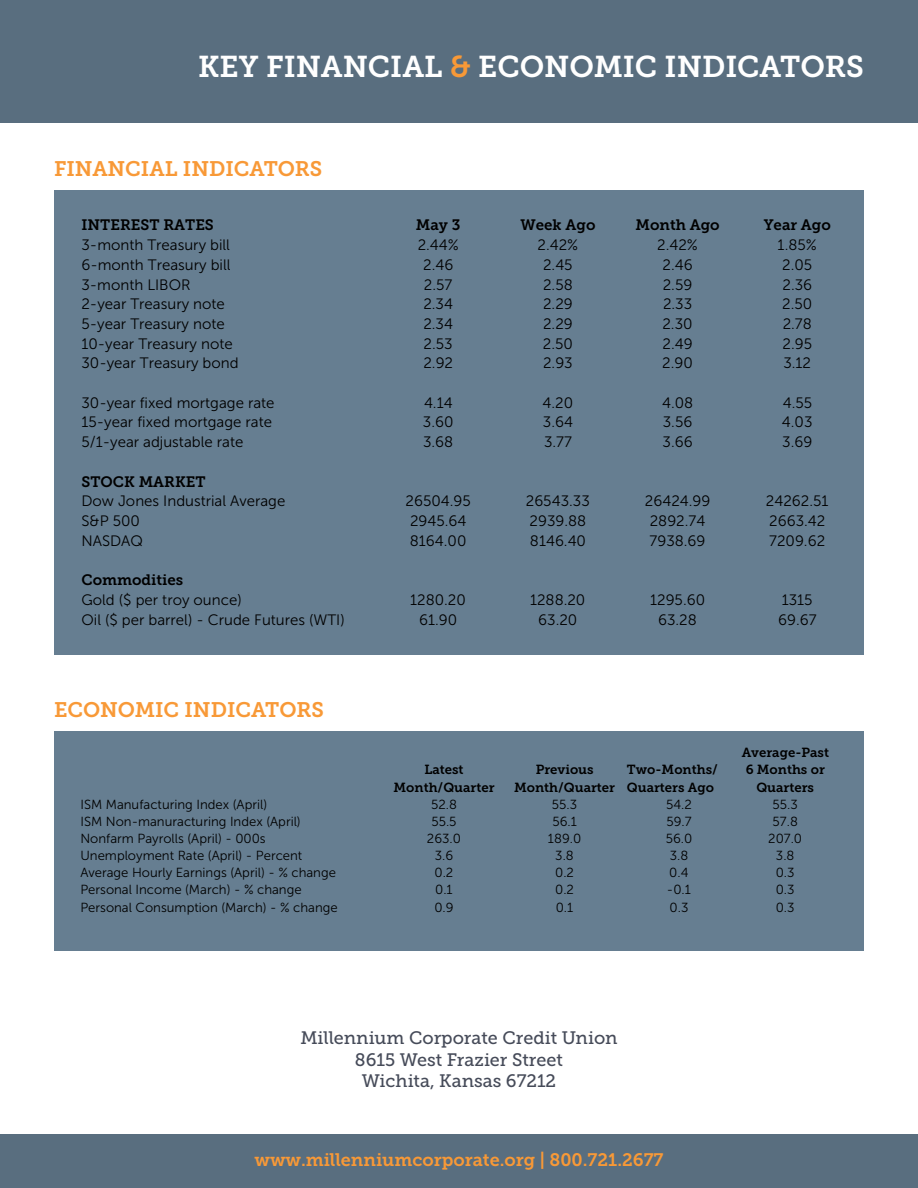
<style>
.page{position:relative;width:918px;height:1188px;background:#fff}
.page>*{position:absolute;margin:0;border:0;box-sizing:border-box;transform-origin:0 0}
.t1{font:30px "Museo Slab 700";color:#fff}
.t2{font:21px "Museo Slab 700";color:#f89937}
.t3{font:18px "Museo Slab 500";color:#464b59}
.t4{font:18px "Museo Slab 700";color:#f89937}
.t5{font:15px/19.6px "Museo Sans 300";color:#000}
.t6{font:15px "Museo Slab 700";color:#000}
.t7{font:13.2px "Museo Sans 300";color:#000}
.t8{font:13.2px "Museo Slab 700";color:#000}
.s1{color:#f89937}
.s2{font-family:"Museo Slab 700"}
</style>
<div class="page">
<div style="left:0;top:0;width:918px;height:122px;background:#596e7f"></div>
<div style="left:0;top:1134px;width:918px;height:54px;background:#596e7f"></div>
<div style="left:54px;top:190px;width:810px;height:464px;background:#667e91"></div>
<div style="left:54px;top:731px;width:810px;height:219px;background:#667e91"></div>
<p class="t1" style="left:198px;top:49px;width:667px">KEY FINANCIAL <span class="s1">&amp;</span> ECONOMIC INDICATORS</p>
<p class="t2" style="left:54px;top:157px;width:270px">FINANCIAL INDICATORS</p>
<p class="t6" style="left:81px;top:217px;width:134px">INTEREST RATES</p>
<p class="t6" style="left:416px;top:217px;width:46px">May 3</p>
<p class="t6" style="left:520px;top:217px;width:77px">Week Ago</p>
<p class="t6" style="left:635px;top:217px;width:86px">Month Ago</p>
<p class="t6" style="left:764px;top:217px;width:69px">Year Ago</p>
<p class="t5" style="left:81px;top:235px;width:150px">3-month Treasury bill</p>
<p class="t5" style="left:418px;top:235px;width:43px">2.44%</p>
<p class="t5" style="left:538px;top:235px;width:42px">2.42%</p>
<p class="t5" style="left:657px;top:235px;width:42px">2.42%</p>
<p class="t5" style="left:778px;top:235px;width:41px">1.85%</p>
<p class="t5" style="left:81px;top:255px;width:151px">6-month Treasury bill</p>
<p class="t5" style="left:423px;top:255px;width:32px">2.46</p>
<p class="t5" style="left:543px;top:255px;width:31px">2.45</p>
<p class="t5" style="left:663px;top:255px;width:32px">2.46</p>
<p class="t5" style="left:782px;top:255px;width:32px">2.05</p>
<p class="t5" style="left:81px;top:275px;width:111px">3-month LIBOR</p>
<p class="t5" style="left:424px;top:275px;width:30px">2.57</p>
<p class="t5" style="left:543px;top:275px;width:31px">2.58</p>
<p class="t5" style="left:663px;top:275px;width:31px">2.59</p>
<p class="t5" style="left:782px;top:275px;width:31px">2.36</p>
<p class="t5" style="left:81px;top:294px;width:145px">2-year Treasury note</p>
<p class="t5" style="left:423px;top:294px;width:31px">2.34</p>
<p class="t5" style="left:543px;top:294px;width:31px">2.29</p>
<p class="t5" style="left:663px;top:294px;width:31px">2.33</p>
<p class="t5" style="left:782px;top:294px;width:32px">2.50</p>
<p class="t5" style="left:81px;top:314px;width:145px">5-year Treasury note</p>
<p class="t5" style="left:423px;top:314px;width:31px">2.34</p>
<p class="t5" style="left:543px;top:314px;width:31px">2.29</p>
<p class="t5" style="left:662px;top:314px;width:32px">2.30</p>
<p class="t5" style="left:783px;top:314px;width:31px">2.78</p>
<p class="t5" style="left:81px;top:334px;width:153px">10-year Treasury note</p>
<p class="t5" style="left:424px;top:334px;width:31px">2.53</p>
<p class="t5" style="left:543px;top:334px;width:32px">2.50</p>
<p class="t5" style="left:663px;top:334px;width:32px">2.49</p>
<p class="t5" style="left:783px;top:334px;width:31px">2.95</p>
<p class="t5" style="left:81px;top:354px;width:159px">30-year Treasury bond</p>
<p class="t5" style="left:423px;top:354px;width:31px">2.92</p>
<p class="t5" style="left:543px;top:354px;width:31px">2.93</p>
<p class="t5" style="left:662px;top:354px;width:32px">2.90</p>
<p class="t5" style="left:783px;top:354px;width:29px">3.12</p>
<p class="t5" style="left:81px;top:393px;width:195px">30-year fixed mortgage rate</p>
<p class="t5" style="left:424px;top:393px;width:30px">4.14</p>
<p class="t5" style="left:543px;top:393px;width:32px">4.20</p>
<p class="t5" style="left:662px;top:393px;width:33px">4.08</p>
<p class="t5" style="left:783px;top:393px;width:31px">4.55</p>
<p class="t5" style="left:81px;top:413px;width:192px">15-year fixed mortgage rate</p>
<p class="t5" style="left:423px;top:413px;width:32px">3.60</p>
<p class="t5" style="left:543px;top:413px;width:32px">3.64</p>
<p class="t5" style="left:663px;top:413px;width:31px">3.56</p>
<p class="t5" style="left:782px;top:413px;width:32px">4.03</p>
<p class="t5" style="left:81px;top:432px;width:163px">5/1-year adjustable rate</p>
<p class="t5" style="left:423px;top:432px;width:32px">3.68</p>
<p class="t5" style="left:544px;top:432px;width:29px">3.77</p>
<p class="t5" style="left:663px;top:432px;width:32px">3.66</p>
<p class="t5" style="left:782px;top:432px;width:32px">3.69</p>
<p class="t5" style="left:81px;top:472px;width:205px"><span class="s2">STOCK MARKET<br></span>Dow Jones Industrial Average</p>
<p class="t5" style="left:406px;top:491px;width:67px">26504.95</p>
<p class="t5" style="left:526px;top:491px;width:65px">26543.33</p>
<p class="t5" style="left:645px;top:491px;width:67px">26424.99</p>
<p class="t5" style="left:766px;top:491px;width:64px">24262.51</p>
<p class="t5" style="left:81px;top:511px;width:60px">S&amp;P 500</p>
<p class="t5" style="left:410px;top:511px;width:58px">2945.64</p>
<p class="t5" style="left:530px;top:511px;width:58px">2939.88</p>
<p class="t5" style="left:650px;top:511px;width:57px">2892.74</p>
<p class="t5" style="left:769px;top:511px;width:58px">2663.42</p>
<p class="t5" style="left:81px;top:531px;width:63px">NASDAQ</p>
<p class="t5" style="left:410px;top:531px;width:58px">8164.00</p>
<p class="t5" style="left:530px;top:531px;width:58px">8146.40</p>
<p class="t5" style="left:650px;top:531px;width:57px">7938.69</p>
<p class="t5" style="left:769px;top:531px;width:57px">7209.62</p>
<p class="t5" style="left:81px;top:570px;width:162px"><span class="s2">Commodities<br></span>Gold ($ per troy ounce)</p>
<p class="t5" style="left:410px;top:590px;width:57px">1280.20</p>
<p class="t5" style="left:530px;top:590px;width:57px">1288.20</p>
<p class="t5" style="left:650px;top:590px;width:56px">1295.60</p>
<p class="t5" style="left:782px;top:590px;width:32px">1315</p>
<p class="t5" style="left:81px;top:610px;width:265px">Oil ($ per barrel) - Crude Futures (WTI)</p>
<p class="t5" style="left:419px;top:610px;width:40px">61.90</p>
<p class="t5" style="left:538px;top:610px;width:41px">63.20</p>
<p class="t5" style="left:658px;top:610px;width:40px">63.28</p>
<p class="t5" style="left:778px;top:610px;width:40px">69.67</p>
<p class="t2" style="left:54px;top:698px;width:272px">ECONOMIC INDICATORS</p>
<p class="t8" style="left:742px;top:745px;width:89px">Average-Past</p>
<p class="t8" style="left:424px;top:762px;width:41px">Latest</p>
<p class="t8" style="left:536px;top:762px;width:59px">Previous</p>
<p class="t8" style="left:627px;top:762px;width:92px">Two-Months/</p>
<p class="t8" style="left:746px;top:762px;width:81px">6 Months or</p>
<p class="t8" style="left:394px;top:780px;width:102px">Month/Quarter</p>
<p class="t8" style="left:514px;top:780px;width:201px">Month/Quarter Quarters Ago</p>
<p class="t8" style="left:756px;top:780px;width:59px">Quarters</p>
<p class="t7" style="left:80px;top:797px;width:188px">ISM Manufacturing Index (April)</p>
<p class="t7" style="left:431px;top:797px;width:27px">52.8</p>
<p class="t7" style="left:552px;top:797px;width:27px">55.3</p>
<p class="t7" style="left:666px;top:797px;width:27px">54.2</p>
<p class="t7" style="left:773px;top:797px;width:27px">55.3</p>
<p class="t7" style="left:80px;top:814px;width:222px">ISM Non-manuracturing Index (April)</p>
<p class="t7" style="left:431px;top:814px;width:27px">55.5</p>
<p class="t7" style="left:552px;top:814px;width:26px">56.1</p>
<p class="t7" style="left:666px;top:814px;width:27px">59.7</p>
<p class="t7" style="left:773px;top:814px;width:27px">57.8</p>
<p class="t7" style="left:80px;top:831px;width:187px">Nonfarm Payrolls (April) - 000s</p>
<p class="t7" style="left:427px;top:831px;width:36px">263.0</p>
<p class="t7" style="left:548px;top:831px;width:35px">189.0</p>
<p class="t7" style="left:666px;top:831px;width:28px">56.0</p>
<p class="t7" style="left:768px;top:831px;width:35px">207.0</p>
<p class="t7" style="left:80px;top:849px;width:223px">Unemployment Rate (April) - Percent</p>
<p class="t7" style="left:435px;top:849px;width:20px">3.6</p>
<p class="t7" style="left:555px;top:849px;width:20px">3.8</p>
<p class="t7" style="left:670px;top:849px;width:20px">3.8</p>
<p class="t7" style="left:776px;top:849px;width:20px">3.8</p>
<p class="t7" style="left:80px;top:866px;width:257px">Average Hourly Earnings (April) - % change</p>
<p class="t7" style="left:435px;top:866px;width:20px">0.2</p>
<p class="t7" style="left:555px;top:866px;width:20px">0.2</p>
<p class="t7" style="left:669px;top:866px;width:21px">0.4</p>
<p class="t7" style="left:776px;top:866px;width:20px">0.3</p>
<p class="t7" style="left:80px;top:883px;width:223px">Personal Income (March) - % change</p>
<p class="t7" style="left:435px;top:883px;width:19px">0.1</p>
<p class="t7" style="left:555px;top:883px;width:20px">0.2</p>
<p class="t7" style="left:667px;top:883px;width:26px">-0.1</p>
<p class="t7" style="left:776px;top:883px;width:20px">0.3</p>
<p class="t7" style="left:80px;top:900px;width:259px">Personal Consumption (March) - % change</p>
<p class="t7" style="left:434px;top:900px;width:21px">0.9</p>
<p class="t7" style="left:556px;top:900px;width:19px">0.1</p>
<p class="t7" style="left:670px;top:900px;width:20px">0.3</p>
<p class="t7" style="left:776px;top:900px;width:20px">0.3</p>
<p class="t3" style="left:300px;top:1028px;width:319px">Millennium Corporate Credit Union</p>
<p class="t3" style="left:355px;top:1049px;width:210px">8615 West Frazier Street</p>
<p class="t3" style="left:362px;top:1071px;width:196px">Wichita, Kansas 67212</p>
<p class="t4" style="left:254px;top:1150px;width:411px">www.millenniumcorporate.org | 800.721.2677</p>
</div>
